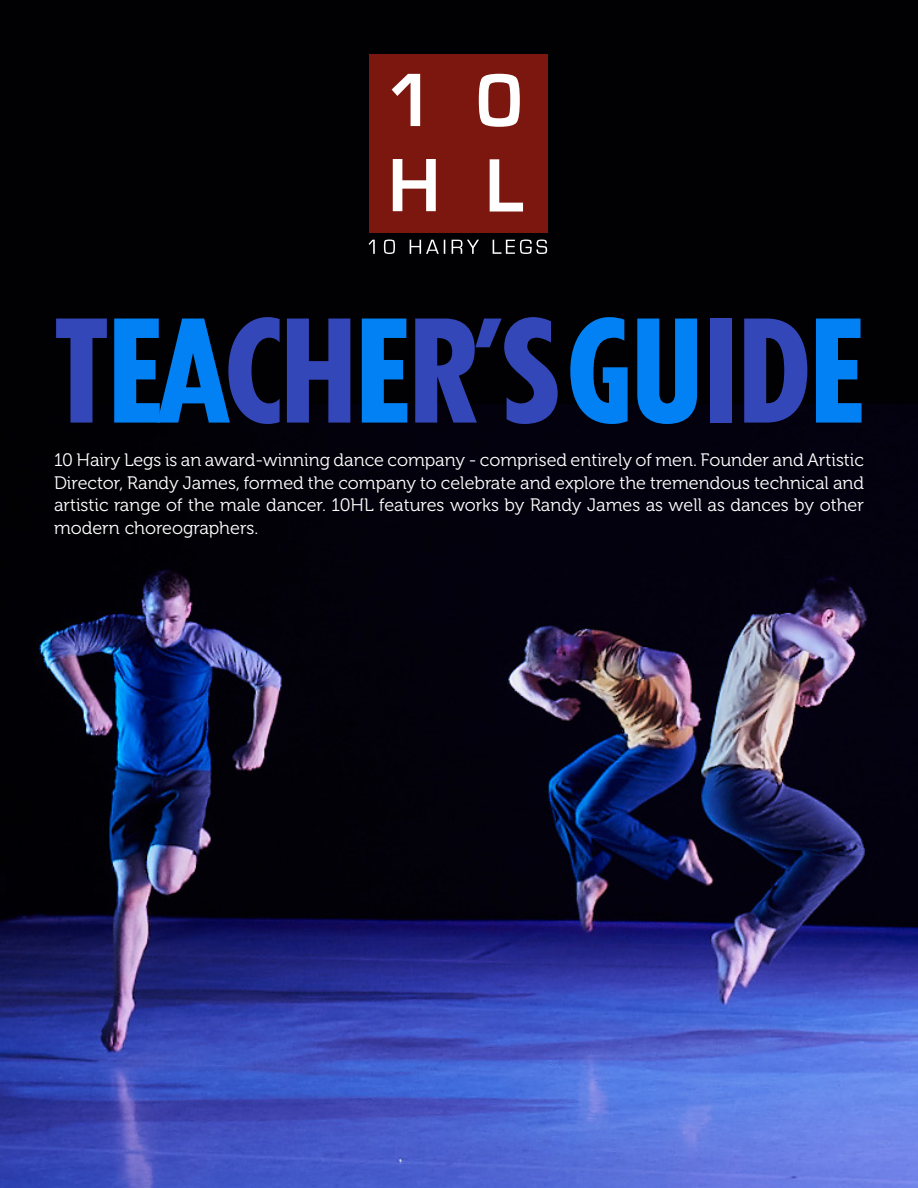
<style>
.page{position:relative;width:918px;height:1188px;background:#010103}
.page>*{position:absolute;margin:0;border:0;box-sizing:border-box;transform-origin:0 0}
.t1{font:800 condensed 141px "Tempo Std";letter-spacing:-.01em;color:#3347b8}
.t2{font:700 78.3px/85.2px "Eurostile";color:#fff}
.t3{font:18px/22.5px "Museo 300";color:#fff;text-align:justify}
.s1{color:#0281f4}
</style>
<div class="page">
<img style="left:0;top:405px;width:918px;height:783px">
<div style="left:369px;top:54px;width:178px;height:179px;background:#7b170f"></div>
<svg style="left:369px;top:240px;width:178px;height:14px"></svg>
<h2 class="t2" style="left:387px;top:59px;width:138px">1 0<br>H L</h2>
<h1 class="t1" style="left:54px;top:282px;width:812px">T<span class="s1">EA</span>CH<span class="s1">E</span>R’S <span class="s1">GU</span>ID<span class="s1">E</span></h1>
<p class="t3" style="left:54px;top:449px;width:812px">10 Hairy Legs is an award-winning dance company - comprised entirely of men. Founder and Artistic Director, Randy James, formed the company to celebrate and explore the tremendous technical and artistic range of the male dancer. 10HL features works by Randy James as well as dances by other modern choreographers.</p>
</div>
